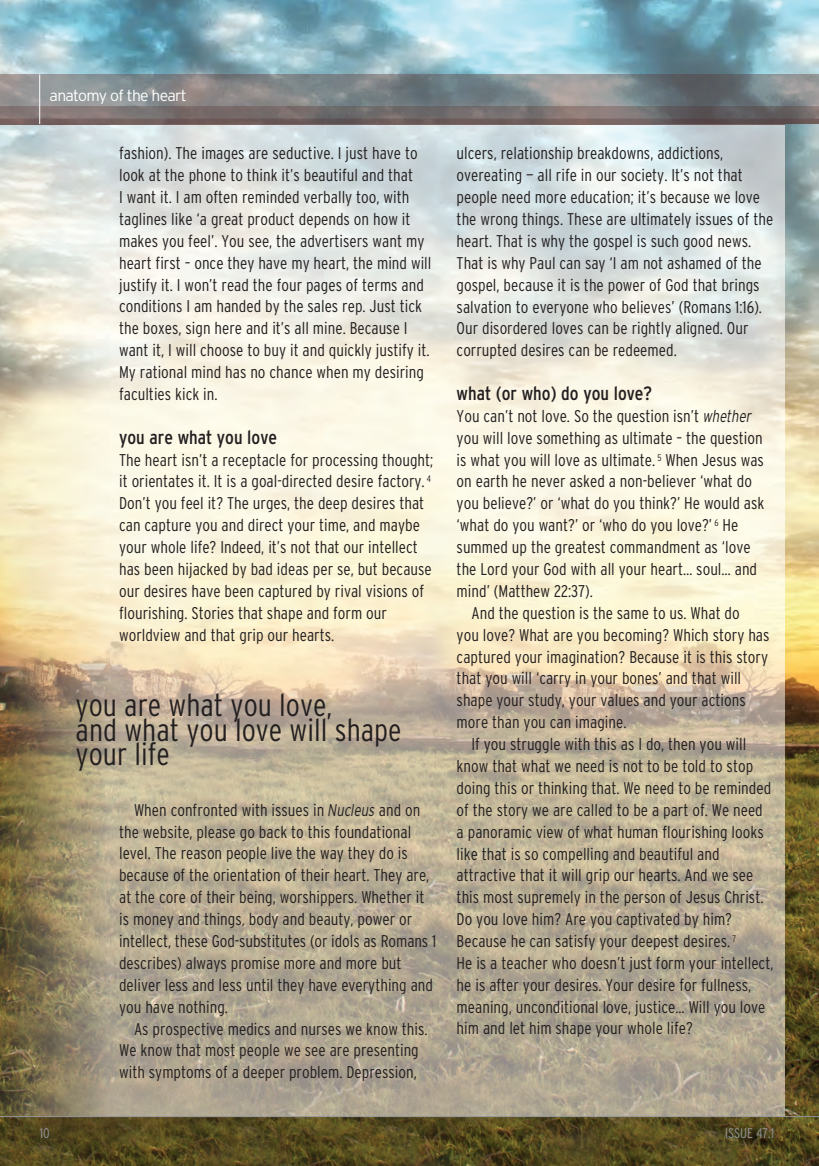
<style>
.page{position:relative;width:819px;height:1166px;background:#fff}
.page>*{position:absolute;margin:0;border:0;box-sizing:border-box;transform-origin:0 0}
.t1{font:300 condensed 31.5px/24.5px "Interstate";color:#231f20}
.t2{font:condensed 19.25px "Interstate";color:#231f20}
.t3{font:300 condensed 16.97px/21.9px "Interstate";color:#231f20}
.t4{font:300 15.75px "Interstate";letter-spacing:-.05em;color:#fff}
.t5{font:300 condensed 14px "Interstate";color:#939598}
.s1{font-style:italic;font-stretch:normal}
</style>
<div class="page">
<img style="left:0;top:0;width:819px;height:1166px">
<img style="left:0;top:125px;width:784px;height:991px">
<hr style="left:0;top:1116px;width:819px;height:1px;background:#939598">
<img style="left:0;top:74px;width:819px;height:50px">
<img style="left:784px;top:119px;width:35px;height:5px">
<img style="left:0;top:124px;width:109px;height:1px">
<img style="left:109px;top:124px;width:675px;height:1px">
<hr style="left:39px;top:74px;width:1px;height:50px;background:#fff">
<p class="t4" style="left:50px;top:86px;width:138px">anatomy of the heart</p>
<p class="t3" style="left:119px;top:142px;width:314px">fashion). the images are seductive. I just have to look at the phone to think it’s beautiful and that<br>I want it. I am often reminded verbally too, with taglines like ‘a great product depends on how it makes you feel’. You see, the advertisers want my heart first – once they have my heart, the mind will justify it. I won’t read the four pages of terms and conditions I am handed by the sales rep. Just tick the boxes, sign here and it’s all mine. because I want it, I will choose to buy it and quickly justify it.<br>My rational mind has no chance when my desiring faculties kick in.</p>
<p class="t2" style="left:119px;top:426px;width:159px">you are what you love</p>
<p class="t3" style="left:119px;top:449px;width:316px">the heart isn’t a receptacle for processing thought; it orientates it. It is a goal-directed desire factory. <sup>4 </sup>don’t you feel it? the urges, the deep desires that can capture you and direct your time, and maybe your whole life? Indeed, it’s not that our intellect has been hijacked by bad ideas per se, but because our desires have been captured by rival visions of flourishing. Stories that shape and form our worldview and that grip our hearts.</p>
<h1 class="t1" style="left:76px;top:693px;width:327px">you are what you love,<br>and what you love will shape your life</h1>
<p class="t3" style="left:119px;top:799px;width:319px;text-indent:15px">When confronted with issues in <span class="s1">Nucleus</span> and on the website, please go back to this foundational level. the reason people live the way they do is because of the orientation of their heart. they are, at the core of their being, worshippers. Whether it is money and things, body and beauty, power or intellect, these god-substitutes (or idols as romans 1 describes) always promise more and more but deliver less and less until they have everything and you have nothing.</p>
<p class="t3" style="left:119px;top:1018px;width:310px;text-indent:15px">as prospective medics and nurses we know this.<br>We know that most people we see are presenting with symptoms of a deeper problem. depression,</p>
<p class="t3" style="left:456px;top:143px;width:318px">ulcers, relationship breakdowns, addictions, overeating — all rife in our society. It’s not that people need more education; it’s because we love the wrong things. these are ultimately issues of the heart. that is why the gospel is such good news. that is why paul can say ‘I am not ashamed of the gospel, because it is the power of god that brings salvation to everyone who believes’ (romans 1:16).<br>Our disordered loves can be rightly aligned. Our corrupted desires can be redeemed.</p>
<p class="t2" style="left:456px;top:382px;width:197px">what (or who) do you love?</p>
<p class="t3" style="left:456px;top:405px;width:309px">You can’t not love. So the question isn’t <span class="s1">whether </span>you will love something as ultimate – the question is what you will love as ultimate. <sup>5</sup> When Jesus was on earth he never asked a non-believer ‘what do you believe?’ or ‘what do you think?’ He would ask ‘what do you want?’ or ‘who do you love?’ <sup>6</sup> He summed up the greatest commandment as ‘love the lord your god with all your heart… soul… and mind’ (Matthew 22:37).</p>
<p class="t3" style="left:456px;top:602px;width:314px;text-indent:15px">and the question is the same to us. What do<br>you love? What are you becoming? Which story has captured your imagination? because it is this story that you will ‘carry in your bones’ and that will shape your study, your values and your actions more than you can imagine.</p>
<p class="t3" style="left:456px;top:733px;width:318px;text-indent:15px">If you struggle with this as I do, then you will know that what we need is not to be told to stop doing this or thinking that. We need to be reminded of the story we are called to be a part of. We need a panoramic view of what human flourishing looks like that is so compelling and beautiful and attractive that it will grip our hearts. and we see this most supremely in the person of Jesus christ. do you love him? are you captivated by him? because he can satisfy your deepest desires. <sup>7<br></sup>He is a teacher who doesn’t just form your intellect, he is after your desires. Your desire for fullness, meaning, unconditional love, justice... Will you love him and let him shape your whole life?</p>
<p class="t5" style="left:40px;top:1124px;width:12px">10</p>
<p class="t5" style="left:725px;top:1124px;width:51px">ISSUE 47:1</p>
</div>
